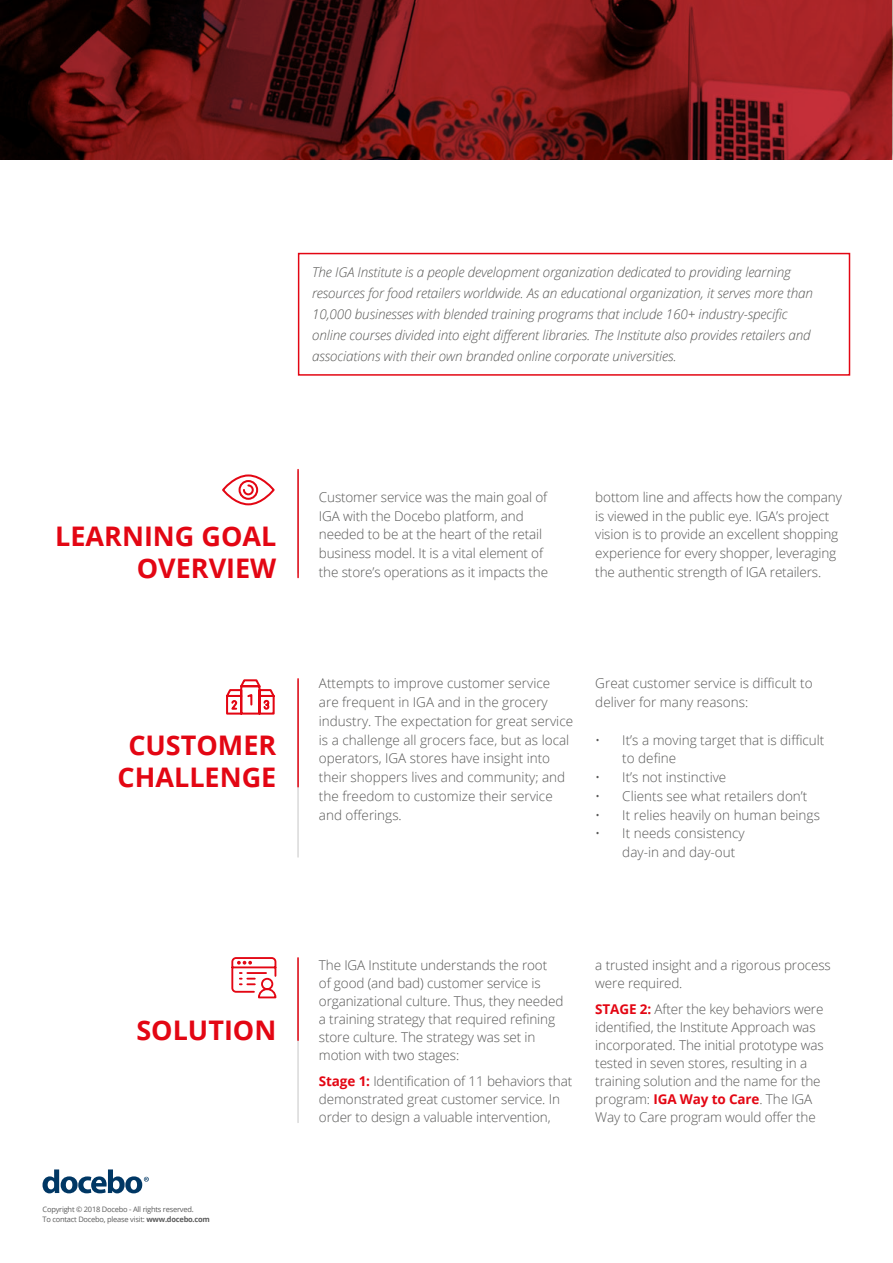
<style>
.page{position:relative;width:893px;height:1263px;background:#fff}
.page>*{position:absolute;margin:0;border:0;box-sizing:border-box;transform-origin:0 0}
.t1{font:700 27px/31.5px "Open Sans";color:#e30613;text-align:right}
.t2{font:300 13.5px/18.8px "Open Sans";letter-spacing:-.01em;color:#575756}
.t3{font:italic 300 13.5px/21px "Open Sans";letter-spacing:-.01em;color:#585856}
.t4{font:7.5px/10.5px "Open Sans";letter-spacing:-.03em;color:#5c5c5c}
.s1{font-weight:700}
.s2{font-weight:700;color:#e30613}
</style>
<div class="page">
<div style="left:298px;top:253px;width:552px;height:123px;border:2px solid #e30613"></div>
<svg style="left:0;top:0;width:892px;height:160px;background:#6b1616"></svg>
<svg style="left:42px;top:1169px;width:107px;height:24px"></svg>
<hr style="left:297px;top:470px;width:2px;height:107px;background:#e30613">
<svg style="left:222px;top:474px;width:53px;height:32px"></svg>
<hr style="left:298px;top:681px;width:1px;height:176px;background:#c6c6c6">
<svg style="left:226px;top:679px;width:49px;height:36px"></svg>
<hr style="left:297px;top:679px;width:2px;height:108px;background:#e30613">
<hr style="left:298px;top:958px;width:1px;height:165px;background:#c6c6c6">
<hr style="left:297px;top:958px;width:2px;height:82px;background:#e30613">
<svg style="left:231px;top:957px;width:46px;height:42px"></svg>
<p class="t3" style="left:312px;top:261px;width:502px">The IGA Institute is a people development organization dedicated to providing learning resources for food retailers worldwide. As an educational organization, it serves more than 10,000 businesses with blended training programs that include 160+ industry-specific online courses divided into eight different libraries. The Institute also provides retailers and associations with their own branded online corporate universities.</p>
<h1 class="t1" style="left:55px;top:520px;width:223px">LEARNING GOAL<br>OVERVIEW</h1>
<h1 class="t1" style="left:118px;top:729px;width:160px;text-align:center">CUSTOMER<br>CHALLENGE</h1>
<h1 class="t1" style="left:136px;top:1014px;width:142px">SOLUTION</h1>
<p class="t4" style="left:43px;top:1204px;width:169px">Copyright © 2018 Docebo - All rights reserved.<br>To contact Docebo, please visit: <span class="s1">www.docebo.com</span></p>
<p class="t2" style="left:319px;top:487px;width:231px">Customer service was the main goal of IGA with the Docebo platform, and needed to be at the heart of the retail business model. It is a vital element of the store’s operations as it impacts the</p>
<p class="t2" style="left:595px;top:487px;width:248px">bottom line and affects how the company is viewed in the public eye. IGA’s project vision is to provide an excellent shopping experience for every shopper, leveraging the authentic strength of IGA retailers.</p>
<p class="t2" style="left:319px;top:674px;width:256px">Attempts to improve customer service are frequent in IGA and in the grocery industry. The expectation for great service is a challenge all grocers face, but as local operators, IGA stores have insight into their shoppers lives and community; and the freedom to customize their service and offerings.</p>
<p class="t2" style="left:595px;top:674px;width:219px">Great customer service is difficult to deliver for many reasons:</p>
<p class="t2" style="left:622px;top:730px;width:204px;text-indent:-27px">• It’s a moving target that is difficult to define</p>
<p class="t2" style="left:595px;top:767px;width:133px">• It’s not instinctive</p>
<p class="t2" style="left:595px;top:786px;width:214px">• Clients see what retailers don’t</p>
<p class="t2" style="left:595px;top:805px;width:226px">• It relies heavily on human beings</p>
<p class="t2" style="left:622px;top:824px;width:124px;text-indent:-27px">• It needs consistency day-in and day-out</p>
<p class="t2" style="left:319px;top:955px;width:246px;line-height:18px">The IGA Institute understands the root<br>of good (and bad) customer service is organizational culture. Thus, they needed a training strategy that required refining store culture. The strategy was set in motion with two stages:</p>
<p class="t2" style="left:319px;top:1072px;width:255px;line-height:18px"><span class="s2">Stage 1:</span> Identification of 11 behaviors that demonstrated great customer service. In order to design a valuable intervention,</p>
<p class="t2" style="left:595px;top:955px;width:237px;line-height:18px">a trusted insight and a rigorous process were required.</p>
<p class="t2" style="left:595px;top:1000px;width:230px;line-height:18px"><span class="s2">STAGE 2:</span> After the key behaviors were identified, the Institute Approach was incorporated. The initial prototype was tested in seven stores, resulting in a training solution and the name for the program: <span class="s2">IGA Way to Care</span>. The IGA Way to Care program would offer the</p>
</div>
